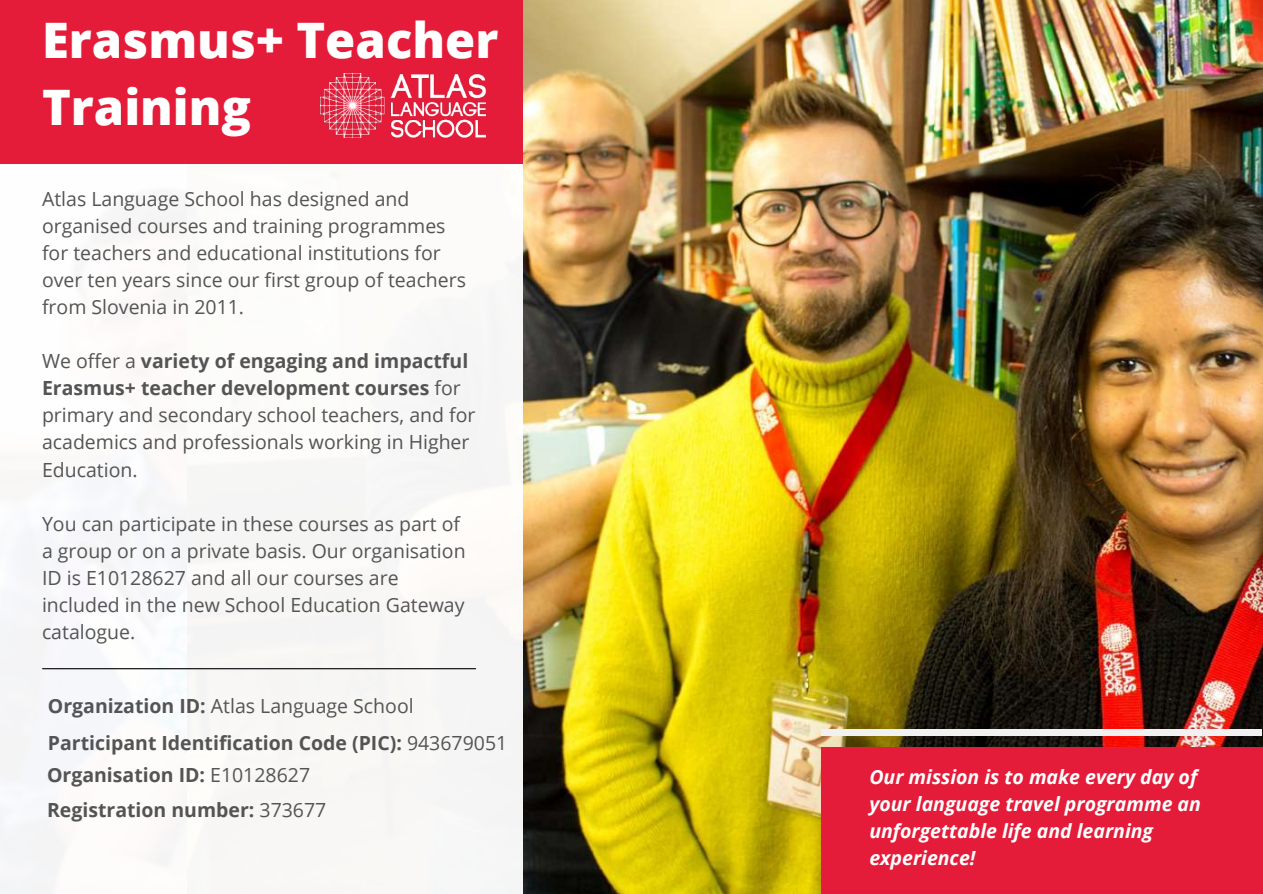
<style>
.page{position:relative;width:1263px;height:894px;background:#fff}
.page>*{position:absolute;margin:0;border:0;box-sizing:border-box;transform-origin:0 0}
.t1{font:800 48.9px/67.5px "Open Sans";color:#fff}
.t2{font:19.5px/27px "Open Sans";color:#545454}
.t3{font:700 19.5px/37.2px "Open Sans";color:#545454}
.t4{font:italic 700 19.5px/27px "Open Sans";color:#fff}
.s1{font-weight:700}
.s2{font-weight:400}
</style>
<div class="page">
<img style="left:522px;top:0;width:741px;height:893px">
<div style="left:0;top:48px;width:523px;height:845px;background:#f9f8f8"></div>
<div style="left:0;top:0;width:522px;height:164px;background:#e41c39"></div>
<div style="left:821px;top:729px;width:441px;height:7px;background:#f1f1f1"></div>
<img style="left:320px;top:73px;width:165px;height:64px">
<div style="left:821px;top:746px;width:442px;height:147px;background:#e41c39"></div>
<hr style="left:43px;top:668px;width:433px;height:1px;background:#000">
<h1 class="t1" style="left:42px;top:5px;width:458px">Erasmus+ Teacher<br>Training</h1>
<p class="t2" style="left:42px;top:185px;width:426px">Atlas Language School has designed and organised courses and training programmes for teachers and educational institutions for over ten years since our first group of teachers from Slovenia in 2011.</p>
<p class="t2" style="left:42px;top:347px;width:435px">We offer a <span class="s1">variety of engaging and impactful Erasmus+ teacher development courses</span> for primary and secondary school teachers, and for academics and professionals working in Higher Education.</p>
<p class="t2" style="left:42px;top:509px;width:425px">You can participate in these courses as part of a group or on a private basis. Our organisation ID is E10128627 and all our courses are included in the new School Education Gateway catalogue.</p>
<p class="t3" style="left:48px;top:686px;width:461px">Organization ID: <span class="s2">Atlas Language School<br></span>Participant Identification Code (PIC): <span class="s2">943679051</span></p>
<p class="t3" style="left:47px;top:757px;width:281px;line-height:34.5px">Organisation ID: <span class="s2">E10128627<br></span>Registration number: <span class="s2">373677</span></p>
<p class="t4" style="left:869px;top:762px;width:333px">Our mission is to make every day of your language travel programme an unforgettable life and learning experience!</p>
</div>
